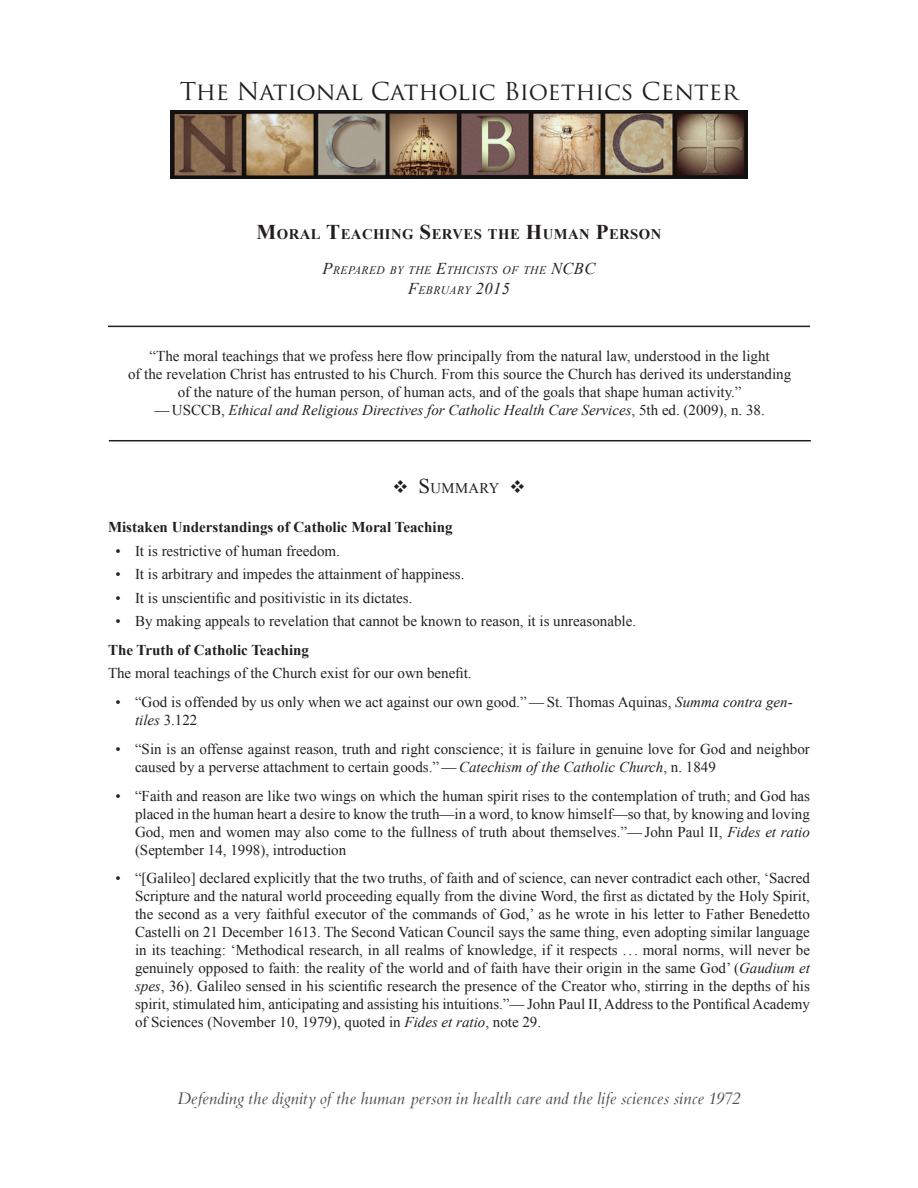
<style>
.page{position:relative;width:918px;height:1188px;background:#fff}
.page>*{position:absolute;margin:0;border:0;box-sizing:border-box;transform-origin:0 0}
.t1{font:24px "Trajan Pro";color:#231f20}
.t2{font:italic 18px "Kuriakos SSK";letter-spacing:.03em;color:#4b4c4d}
.BWsumm_Bullet_point{font:15px/18px "Times New Roman";color:#231f20}
.BWsumm_Centered_quot{font:15px/18px "Times New Roman";color:#231f20;text-align:center}
.BWsumm_Centered_quot-2{font:italic 15px "Times New Roman";color:#231f20}
.BWsumm_Heading_2{font:700 15px "Times New Roman";color:#231f20}
.BWsumm_Title{font:700 14.7px "Times New Roman";letter-spacing:.03em;color:#231f20}
.BWsumm_Heading1{font:14.7px "Times New Roman";letter-spacing:.03em;color:#231f20}
.BWsumm_Prepared_line{font:italic 11.55px/19.5px "Times New Roman";letter-spacing:.035em;color:#231f20}
.s1{font-size:21px}
.s2{font-size:16.5px}
.s3{font-style:normal}
.s4{font-style:italic}
</style>
<div class="page">
<img style="left:171px;top:110px;width:576px;height:69px">
<hr style="left:108px;top:326px;width:702px;height:1px;background:#231f20">
<hr style="left:109px;top:440px;width:702px;height:1px;background:#231f20">
<p class="t1" style="left:180px;top:76px;width:560px">The National Catholic Bioethics Center</p>
<p class="BWsumm_Title" style="left:257px;top:223px;width:406px"><span class="s1">M</span>ORAL <span class="s1">T</span>EACHING <span class="s1">S</span>ERVES THE <span class="s1">H</span>UMAN <span class="s1">P</span>ERSON</p>
<p class="BWsumm_Prepared_line" style="left:408px;top:260px;width:167px;text-indent:-85px"><span class="s2">P</span>REPARED BY THE <span class="s2">E</span>THICISTS OF THE <span class="s2">NCBC<br>F</span>EBRUARY <span class="s2">2015</span></p>
<p class="BWsumm_Centered_quot" style="left:128px;top:347px;width:665px">“The moral teachings that we profess here flow principally from the natural law, understood in the light<br>of the revelation Christ has entrusted to his Church. From this source the Church has derived its understanding of the nature of the human person, of human acts, and of the goals that shape human activity.”</p>
<p class="BWsumm_Centered_quot-2" style="left:154px;top:400px;width:612px"><span class="s3">— USCCB,</span> Ethical and Religious Directives for Catholic Health Care Services<span class="s3">, 5th ed. (2009), n. 38.</span></p>
<p class="BWsumm_Heading1" style="left:393px;top:478px;width:134px">❖ <span class="s1">S</span>UMMARY ❖</p>
<p class="BWsumm_Heading_2" style="left:108px;top:517px;width:346px">Mistaken Understandings of Catholic Moral Teaching</p>
<p class="BWsumm_Bullet_point" style="left:115px;top:542px;width:226px">• It is restrictive of human freedom.</p>
<p class="BWsumm_Bullet_point" style="left:115px;top:565px;width:351px">• It is arbitrary and impedes the attainment of happiness.</p>
<p class="BWsumm_Bullet_point" style="left:115px;top:588px;width:299px">• It is unscientific and positivistic in its dictates.</p>
<p class="BWsumm_Bullet_point" style="left:115px;top:612px;width:522px">• By making appeals to revelation that cannot be known to reason, it is unreasonable.</p>
<p class="BWsumm_Heading_2" style="left:108px;top:639px;width:203px">The Truth of Catholic Teaching</p>
<p class="BWsumm_Bullet_point" style="left:108px;top:664px;width:365px">The moral teachings of the Church exist for our own benefit.</p>
<p class="BWsumm_Bullet_point" style="left:135px;top:693px;width:659px;text-indent:-20px">• “God is offended by us only when we act against our own good.” — St. Thomas Aquinas, <span class="s4">Summa contra gen&shy;tiles</span> 3.122</p>
<p class="BWsumm_Bullet_point" style="left:135px;top:740px;width:676px;text-indent:-20px">• “Sin is an offense against reason, truth and right conscience; it is failure in genuine love for God and neighbor caused by a perverse attachment to certain goods.” — <span class="s4">Catechism of the Catholic Church</span>, n. 1849</p>
<p class="BWsumm_Bullet_point" style="left:135px;top:786px;width:677px;text-align:justify;text-indent:-20px">• “Faith and reason are like two wings on which the human spirit rises to the contemplation of truth; and God has placed in the human heart a desire to know the truth—in a word, to know himself—so that, by knowing and loving God, men and women may also come to the fullness of truth about themselves.”— John Paul II, <span class="s4">Fides et ratio </span>(September 14, 1998), introduction</p>
<p class="BWsumm_Bullet_point" style="left:135px;top:869px;width:677px;text-align:justify;text-indent:-20px">• “[Galileo] declared explicitly that the two truths, of faith and of science, can never contradict each other, ‘Sacred Scripture and the natural world proceeding equally from the divine Word, the first as dictated by the Holy Spirit, the second as a very faithful executor of the commands of God,’ as he wrote in his letter to Father Benedetto Castelli on 21 December 1613. The Second Vatican Council says the same thing, even adopting similar language in its teaching: ‘Methodical research, in all realms of knowledge, if it respects . . . moral norms, will never be genuinely opposed to faith: the reality of the world and of faith have their origin in the same God’ (<span class="s4">Gaudium et spes</span>, 36). Galileo sensed in his scientific research the presence of the Creator who, stirring in the depths of his spirit, stimulated him, anticipating and assisting his intuitions.”— John Paul II, Address to the Pontifical Academy of Sciences (November 10, 1979), quoted in <span class="s4">Fides et ratio</span>, note 29.</p>
<p class="t2" style="left:178px;top:1088px;width:564px">Defending the dignity of the human person in health care and the life sciences since 1972</p>
</div>
